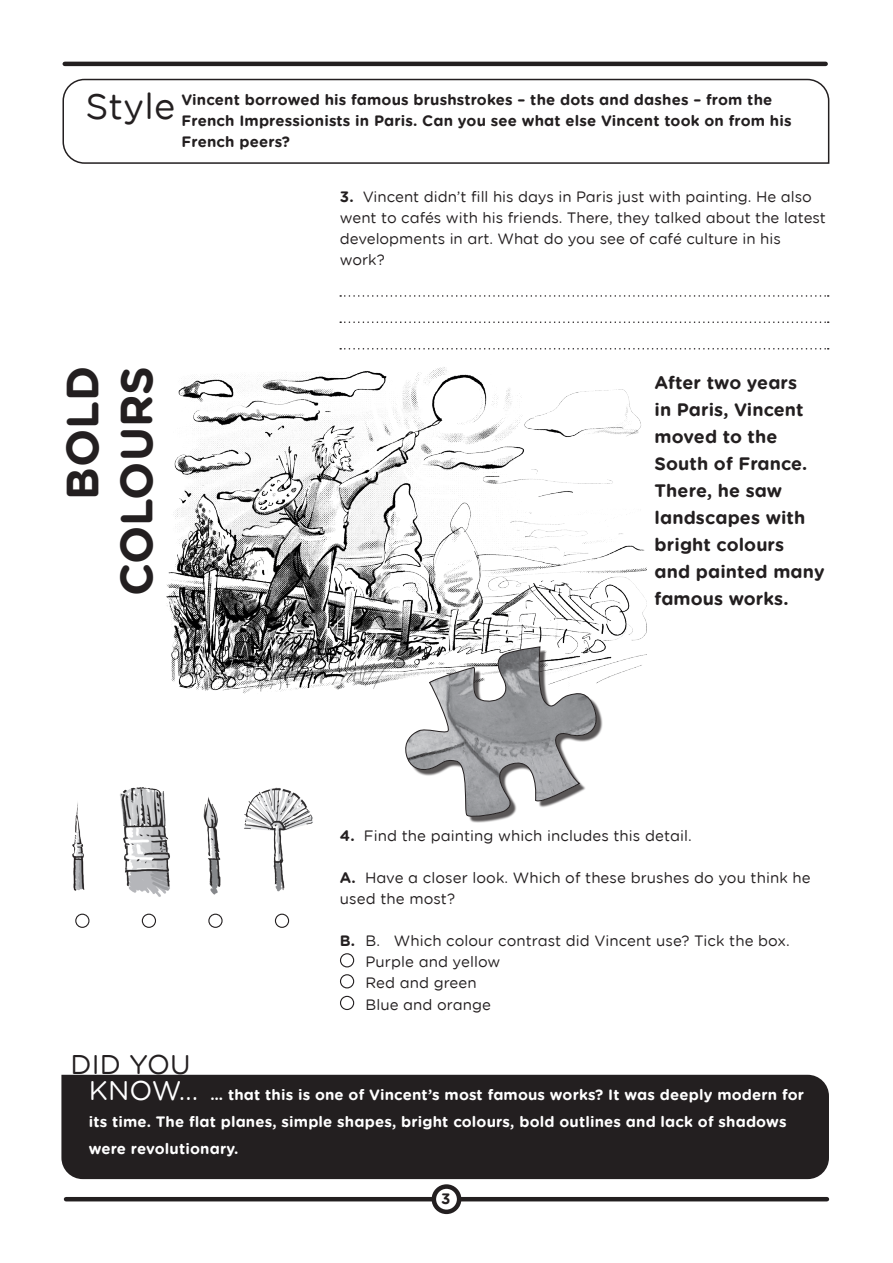
<style>
.page{position:relative;width:893px;height:1263px;background:#fff}
.page>*{position:absolute;margin:0;border:0;box-sizing:border-box;transform-origin:0 0}
.t1{font:700 45px/54px "VGM Gotham Rounded";color:#231f20;text-align:right}
.t2{font:36px "VGM Gotham Rounded";letter-spacing:.005em;color:#231f20}
.t3{font:27px "VGM Gotham Rounded";letter-spacing:.005em;color:#231f20}
.t4{font:27px "VGM Gotham Rounded";color:#fff}
.t5{font:700 18px/27px "VGM Gotham Rounded";letter-spacing:.005em;color:#231f20}
.t6{font:15px/21px "VGM Gotham Rounded";color:#231f20}
.t7{font:700 15px/27px "VGM Gotham Rounded";letter-spacing:.01em;color:#fff}
.t8{font:700 15px/21px "VGM Gotham Rounded";letter-spacing:.01em;color:#231f20}
.s1{font-weight:700}
</style>
<div class="page">
<hr style="left:66px;top:1197px;width:761px;height:4px;background:#231f20">
<svg style="left:434px;top:1186px;width:25px;height:26px"></svg>
<div style="left:432px;top:1184px;width:29px;height:30px;border:4px solid #231f20;border-radius:50%"></div>
<svg style="left:62px;top:78px;width:768px;height:86px"></svg>
<svg style="left:340px;top:295px;width:489px;height:2px"></svg>
<svg style="left:340px;top:321px;width:489px;height:2px"></svg>
<svg style="left:340px;top:348px;width:489px;height:2px"></svg>
<img style="left:166px;top:367px;width:480px;height:327px">
<div style="left:340px;top:953px;width:14px;height:14px;border:1px solid #231f20;border-radius:50%"></div>
<div style="left:340px;top:974px;width:14px;height:14px;border:1px solid #231f20;border-radius:50%"></div>
<div style="left:340px;top:996px;width:14px;height:14px;border:1px solid #231f20;border-radius:50%"></div>
<div style="left:408px;top:650px;width:195px;height:173px;background:#231f20;opacity:.75"></div>
<svg style="left:402px;top:646px;width:200px;height:173px"></svg>
<img style="left:72px;top:787px;width:241px;height:110px">
<div style="left:75px;top:914px;width:14px;height:14px;border:1px solid #231f20;border-radius:50%"></div>
<div style="left:142px;top:914px;width:14px;height:14px;border:1px solid #231f20;border-radius:50%"></div>
<div style="left:208px;top:914px;width:15px;height:14px;border:1px solid #231f20;border-radius:50%"></div>
<div style="left:275px;top:914px;width:14px;height:14px;border:1px solid #231f20;border-radius:50%"></div>
<hr style="left:65px;top:62px;width:761px;height:4px;background:#231f20">
<div style="left:61px;top:1075px;width:768px;height:104px;background:#231f20"></div>
<h2 class="t2" style="left:85px;top:81px;width:92px">Style</h2>
<p class="t8" style="left:182px;top:88px;width:612px">Vincent borrowed his famous brushstrokes – the dots and dashes – from the<br>French Impressionists in Paris. Can you see what else Vincent took on from his<br>French peers?</p>
<p class="t6" style="left:340px;top:186px;width:487px"><span class="s1">3.</span> Vincent didn’t fill his days in Paris just with painting. He also went to cafés with his friends. There, they talked about the latest developments in art. What do you see of café culture in his work?</p>
<h1 class="t1" style="left:54px;top:596px;width:232px;rotate:-90deg">BOLD<br>COLOURS</h1>
<p class="t5" style="left:655px;top:368px;width:171px">After two years<br>in Paris, Vincent moved to the<br>South of France.<br>There, he saw landscapes with bright colours<br>and painted many famous works.</p>
<p class="t6" style="left:340px;top:825px;width:353px"><span class="s1">4.</span> Find the painting which includes this detail.</p>
<p class="t6" style="left:340px;top:867px;width:472px"><span class="s1">A.</span> Have a closer look. Which of these brushes do you think he used the most?</p>
<p class="t6" style="left:365px;top:930px;width:426px;text-indent:-25px"><span class="s1">B.</span> B. Which colour contrast did Vincent use? Tick the box.<br>Purple and yellow<br>Red and green<br>Blue and orange</p>
<h3 class="t3" style="left:70px;top:1046px;width:122px">DID YOU</h3>
<h3 class="t4" style="left:89px;top:1072px;width:111px">KNOW…</h3>
<p class="t7" style="left:89px;top:1081px;width:717px;text-indent:122px">… that this is one of Vincent’s most famous works? It was deeply modern for its time. The flat planes, simple shapes, bright colours, bold outlines and lack of shadows were revolutionary.</p>
<p class="t8" style="left:441px;top:1187px;width:11px">3</p>
</div>
